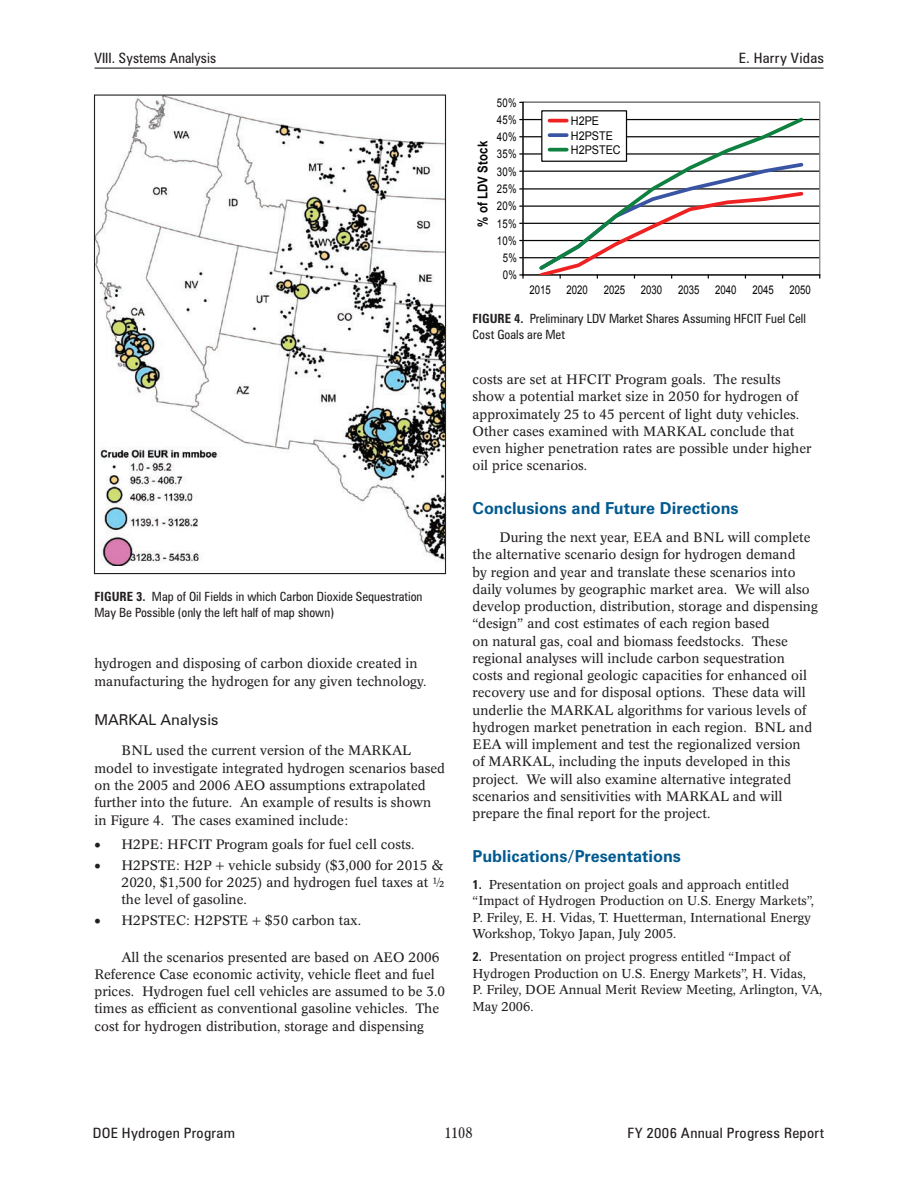
<style>
.page{position:relative;width:918px;height:1188px;background:#fff}
.page>*{position:absolute;margin:0;border:0;box-sizing:border-box;transform-origin:0 0}
._1_RptObjHead{font:700 16.5px "Zurich BT";color:#005990}
._1_Object_subHead_af{font:15px "Zurich BT";color:#231f20}
.t1{font:condensed 15px "Concorde BE";color:#231f20}
.t2{font:condensed 14.25px "Zurich BT";letter-spacing:.02em;color:#231f20;scale:1.08 1}
.t3{font:condensed 14.25px "Zurich BT";letter-spacing:.02em;color:#231f20}
._1_Body_text{font:13.5px/17.2px "Concorde BE";color:#231f20}
._1_Bulleted{font:13.5px/17.2px "Concorde BE";color:#231f20;text-align:justify}
._1_Bulleted_Last{font:13.5px "Concorde BE";color:#231f20}
.t4{font:700 13.5px "Arial";letter-spacing:.02em;color:#050504;scale:.85 1}
.t5{font:13.5px "Symbol";color:#231f20}
._1_Reference{font:12.75px/16.5px "Concorde BE";color:#231f20}
._1_FigureTitle{font:condensed 12.75px/15.8px "Zurich BT";color:#231f20}
.t6{font:12px "Arial";color:#050504;scale:.8 1}
.t7{font:12px/14.5px "Arial";color:#050504;scale:.9 1}
.s1{font-weight:700}
.s2{font-family:"Zurich BT";font-weight:700;font-stretch:condensed}
</style>
<div class="page">
<hr style="left:94px;top:68px;width:730px;height:1px;background:#231f20">
<img style="left:96px;top:96px;width:348px;height:469px">
<hr style="left:523px;top:257px;width:297px;height:1px;background:#050504">
<hr style="left:523px;top:240px;width:297px;height:1px;background:#050504">
<hr style="left:523px;top:223px;width:297px;height:1px;background:#050504">
<hr style="left:523px;top:205px;width:297px;height:2px;background:#050504">
<hr style="left:523px;top:188px;width:297px;height:2px;background:#050504">
<hr style="left:523px;top:171px;width:297px;height:1px;background:#050504">
<hr style="left:523px;top:153px;width:297px;height:2px;background:#050504">
<hr style="left:523px;top:136px;width:297px;height:1px;background:#050504">
<hr style="left:523px;top:119px;width:297px;height:1px;background:#050504">
<hr style="left:522px;top:102px;width:2px;height:173px;background:#050504">
<hr style="left:523px;top:274px;width:297px;height:2px;background:#050504">
<svg style="left:536px;top:115px;width:270px;height:163px"></svg>
<div style="left:542px;top:111px;width:85px;height:50px;background:#fff"></div>
<div style="left:541px;top:110px;width:86px;height:52px;border:1px solid #050504"></div>
<hr style="left:550px;top:119px;width:17px;height:3px;background:#ee2123">
<svg style="left:550px;top:133px;width:17px;height:4px"></svg>
<svg style="left:550px;top:148px;width:17px;height:4px"></svg>
<p class="t3" style="left:94px;top:49px;width:123px">VIII. Systems Analysis</p>
<p class="t2" style="left:739px;top:49px;width:81px">E. Harry Vidas</p>
<p class="t4" style="left:474px;top:227px;width:102px;rotate:-90deg">% of LDV Stock</p>
<p class="t6" style="left:497px;top:95px;width:26px">50%</p>
<p class="t6" style="left:497px;top:112px;width:26px">45%</p>
<p class="t6" style="left:497px;top:129px;width:26px">40%</p>
<p class="t6" style="left:497px;top:146px;width:26px">35%</p>
<p class="t6" style="left:497px;top:163px;width:26px">30%</p>
<p class="t6" style="left:497px;top:181px;width:26px">25%</p>
<p class="t6" style="left:497px;top:198px;width:26px">20%</p>
<p class="t6" style="left:497px;top:216px;width:26px">15%</p>
<p class="t6" style="left:497px;top:233px;width:26px">10%</p>
<p class="t6" style="left:503px;top:250px;width:19px">5%</p>
<p class="t6" style="left:503px;top:267px;width:19px">0%</p>
<p class="t7" style="left:571px;top:114px;width:57px">H2PE<br>H2PSTE<br>H2PSTEC</p>
<p class="t6" style="left:529px;top:282px;width:28px">2015</p>
<p class="t6" style="left:567px;top:282px;width:28px">2020</p>
<p class="t6" style="left:604px;top:282px;width:28px">2025</p>
<p class="t6" style="left:641px;top:282px;width:28px">2030</p>
<p class="t6" style="left:678px;top:282px;width:28px">2035</p>
<p class="t6" style="left:715px;top:282px;width:28px">2040</p>
<p class="t6" style="left:752px;top:282px;width:28px">2045</p>
<p class="t6" style="left:790px;top:282px;width:28px">2050</p>
<p class="_1_FigureTitle" style="left:94px;top:589px;width:330px"><span class="s1">FIGURE 3.</span> Map of Oil Fields in which Carbon Dioxide Sequestration<br>May Be Possible (only the left half of map shown)</p>
<p class="_1_Body_text" style="left:94px;top:655px;width:334px">hydrogen and disposing of carbon dioxide created in manufacturing the hydrogen for any given technology.</p>
<p class="_1_Object_subHead_af" style="left:94px;top:711px;width:125px">MARKAL Analysis</p>
<p class="_1_Body_text" style="left:94px;top:742px;width:352px;text-indent:27px">BNL used the current version of the MARKAL model to investigate integrated hydrogen scenarios based on the 2005 and 2006 AEO assumptions extrapolated further into the future. An example of results is shown in Figure 4. The cases examined include:</p>
<p class="_1_Bulleted" style="left:122px;top:836px;width:295px">H2PE: HFCIT Program goals for fuel cell costs.</p>
<p class="_1_Bulleted" style="left:122px;top:857px;width:324px">H2PSTE: H2P + vehicle subsidy ($3,000 for 2015 &amp; 2020, $1,500 for 2025) and hydrogen fuel taxes at ½ the level of gasoline.</p>
<p class="_1_Bulleted_Last" style="left:122px;top:912px;width:241px">H2PSTEC: H2PSTE + $50 carbon tax.</p>
<p class="_1_Body_text" style="left:94px;top:948px;width:352px;text-indent:27px">All the scenarios presented are based on AEO 2006<br>Reference Case economic activity, vehicle fleet and fuel prices. Hydrogen fuel cell vehicles are assumed to be 3.0 times as efficient as conventional gasoline vehicles. The cost for hydrogen distribution, storage and dispensing</p>
<p class="t5" style="left:94px;top:911px;width:8px">•</p>
<p class="_1_FigureTitle" style="left:472px;top:310px;width:335px"><span class="s1">FIGURE 4.</span> Preliminary LDV Market Shares Assuming HFCIT Fuel Cell<br>Cost Goals are Met</p>
<p class="_1_Body_text" style="left:472px;top:371px;width:340px">costs are set at HFCIT Program goals. The results show a potential market size in 2050 for hydrogen of approximately 25 to 45 percent of light duty vehicles.<br>Other cases examined with MARKAL conclude that even higher penetration rates are possible under higher oil price scenarios.</p>
<p class="_1_RptObjHead" style="left:472px;top:498px;width:268px">Conclusions and Future Directions</p>
<p class="_1_Body_text" style="left:472px;top:529px;width:347px;text-indent:27px">During the next year, EEA and BNL will complete the alternative scenario design for hydrogen demand<br>by region and year and translate these scenarios into daily volumes by geographic market area. We will also develop production, distribution, storage and dispensing “design” and cost estimates of each region based<br>on natural gas, coal and biomass feedstocks. These regional analyses will include carbon sequestration costs and regional geologic capacities for enhanced oil recovery use and for disposal options. These data will underlie the MARKAL algorithms for various levels of hydrogen market penetration in each region. BNL and EEA will implement and test the regionalized version<br>of MARKAL, including the inputs developed in this project. We will also examine alternative integrated scenarios and sensitivities with MARKAL and will prepare the final report for the project.</p>
<p class="_1_RptObjHead" style="left:472px;top:846px;width:210px">Publications/Presentations</p>
<p class="_1_Reference" style="left:472px;top:876px;width:343px"><span class="s2">1.</span> Presentation on project goals and approach entitled “Impact of Hydrogen Production on U.S. Energy Markets”, P. Friley, E. H. Vidas, T. Huetterman, International Energy Workshop, Tokyo Japan, July 2005.</p>
<p class="_1_Reference" style="left:472px;top:949px;width:351px"><span class="s2">2.</span> Presentation on project progress entitled “Impact of Hydrogen Production on U.S. Energy Markets”, H. Vidas,<br>P. Friley, DOE Annual Merit Review Meeting, Arlington, VA, May 2006.</p>
<p class="t2" style="left:93px;top:1124px;width:133px">DOE Hydrogen Program</p>
<p class="t1" style="left:444px;top:1124px;width:30px">1108</p>
<p class="t2" style="left:627px;top:1124px;width:184px">FY 2006 Annual Progress Report</p>
</div>
